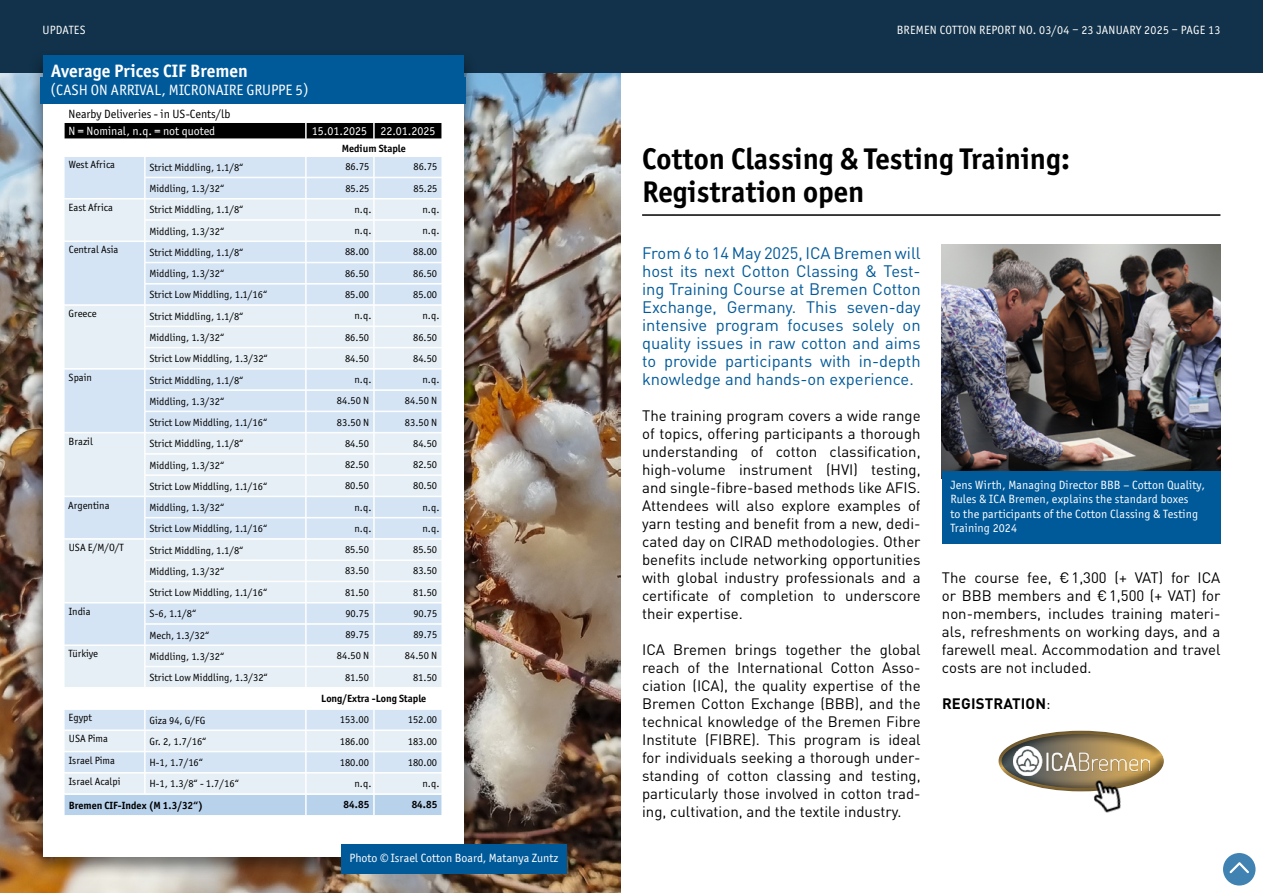
<style>
.page{position:relative;width:1263px;height:893px;background:#fff}
.page>*{position:absolute;margin:0;border:0;box-sizing:border-box;transform-origin:0 0}
.t1{font:700 30px/33px "Officina Sans ITC Pro";color:#000}
.t2{font:700 18px "Officina Sans ITC Pro";color:#fff}
.t3{font:16.5px/18px "DINOT";color:#005a9a;text-align:justify}
.t4{font:15px/18px "DINOT";color:#000;text-align:justify}
.t5{font:15px "Officina Sans ITC Pro";color:#fff}
.t6{font:700 15px "DINOT";letter-spacing:.01em;color:#000}
.t7{font:12px/14.4px "Officina Sans ITC Pro";letter-spacing:.01em;color:#fff}
.t8{font:12px "Officina Sans ITC Pro";color:#000}
.t9{font:10.5px/21.3px "Officina Sans ITC Pro";color:#000}
.t10{font:700 10.5px "Officina Sans ITC Pro";color:#000}
.s1{font-weight:400}
</style>
<div class="page">
<div style="left:0;top:0;width:1263px;height:73px;background:#11324a"></div>
<img style="left:0;top:73px;width:621px;height:820px">
<div style="left:26px;top:49px;width:453px;height:830px;background:#000;opacity:.5"></div>
<div style="left:43px;top:64px;width:420px;height:792px;background:#fff"></div>
<div style="left:43px;top:55px;width:420px;height:30px;background:#005a9a"></div>
<div style="left:40px;top:77px;width:426px;height:26px;background:#005a9a"></div>
<div style="left:341px;top:845px;width:226px;height:29px;background:#005a9a"></div>
<svg style="left:64px;top:122px;width:378px;height:693px;background:#dce6f0"></svg>
<img style="left:942px;top:245px;width:278px;height:227px">
<div style="left:942px;top:472px;width:278px;height:72px;background:#005a9a"></div>
<div style="left:988px;top:720px;width:186px;height:73px;background:#000;opacity:.5"></div>
<img style="left:1013px;top:746px;width:136px;height:29px">
<img style="left:1089px;top:775px;width:36px;height:38px">
<hr style="left:642px;top:214px;width:578px;height:2px;background:#000">
<div style="left:1223px;top:853px;width:32px;height:32px;background:#4083b3;border-radius:50%"></div>
<svg style="left:1229px;top:862px;width:20px;height:12px"></svg>
<p class="t7" style="left:43px;top:23px;width:45px">U PDATES</p>
<h2 class="t2" style="left:51px;top:60px;width:198px">Average Prices CIF Bremen</h2>
<h3 class="t5" style="left:51px;top:81px;width:260px">(CASH ON ARRIVAL, MICRONAIRE GRU PPE 5)</h3>
<p class="t8" style="left:69px;top:107px;width:163px">Nearby Deliveries - in U S-Cents/lb</p>
<p class="t7" style="left:69px;top:124px;width:148px">N = Nominal, n.q. = not quoted</p>
<p class="t7" style="left:312px;top:123px;width:125px">15.01.2025 22.01.2025</p>
<p class="t9" style="left:345px;top:156px;width:26px">86.75</p>
<p class="t9" style="left:413px;top:156px;width:26px">86.75</p>
<p class="t9" style="left:345px;top:177px;width:26px">85.25</p>
<p class="t9" style="left:413px;top:177px;width:26px">85.25</p>
<p class="t9" style="left:355px;top:199px;width:19px">n.q.</p>
<p class="t9" style="left:423px;top:199px;width:19px">n.q.</p>
<p class="t9" style="left:355px;top:220px;width:19px">n.q.</p>
<p class="t9" style="left:423px;top:220px;width:19px">n.q.</p>
<p class="t9" style="left:345px;top:241px;width:26px">88.00</p>
<p class="t9" style="left:413px;top:241px;width:26px">88.00</p>
<p class="t9" style="left:345px;top:262px;width:26px">86.50</p>
<p class="t9" style="left:413px;top:262px;width:26px">86.50</p>
<p class="t9" style="left:345px;top:284px;width:26px">85.00</p>
<p class="t9" style="left:413px;top:284px;width:26px">85.00</p>
<p class="t9" style="left:355px;top:305px;width:19px">n.q.</p>
<p class="t9" style="left:423px;top:305px;width:19px">n.q.</p>
<p class="t9" style="left:345px;top:326px;width:26px">86.50</p>
<p class="t9" style="left:413px;top:326px;width:26px">86.50</p>
<p class="t9" style="left:345px;top:348px;width:26px">84.50</p>
<p class="t9" style="left:413px;top:348px;width:26px">84.50</p>
<p class="t9" style="left:355px;top:369px;width:19px">n.q.</p>
<p class="t9" style="left:423px;top:369px;width:19px">n.q.</p>
<p class="t9" style="left:337px;top:390px;width:34px">84.50 N</p>
<p class="t9" style="left:405px;top:390px;width:34px">84.50 N</p>
<p class="t9" style="left:337px;top:411px;width:34px">83.50 N</p>
<p class="t9" style="left:405px;top:411px;width:34px">83.50 N</p>
<p class="t9" style="left:345px;top:433px;width:26px">84.50</p>
<p class="t9" style="left:413px;top:433px;width:26px">84.50</p>
<p class="t9" style="left:345px;top:454px;width:26px">82.50</p>
<p class="t9" style="left:413px;top:454px;width:26px">82.50</p>
<p class="t9" style="left:345px;top:475px;width:26px">80.50</p>
<p class="t9" style="left:413px;top:475px;width:26px">80.50</p>
<p class="t9" style="left:354px;top:496px;width:19px">n.q.</p>
<p class="t9" style="left:423px;top:496px;width:19px">n.q.</p>
<p class="t9" style="left:354px;top:518px;width:19px">n.q.</p>
<p class="t9" style="left:423px;top:518px;width:19px">n.q.</p>
<p class="t9" style="left:345px;top:539px;width:26px">85.50</p>
<p class="t9" style="left:413px;top:539px;width:26px">85.50</p>
<p class="t9" style="left:345px;top:560px;width:26px">83.50</p>
<p class="t9" style="left:413px;top:560px;width:26px">83.50</p>
<p class="t9" style="left:345px;top:581px;width:26px">81.50</p>
<p class="t9" style="left:413px;top:581px;width:26px">81.50</p>
<p class="t9" style="left:345px;top:603px;width:26px">90.75</p>
<p class="t9" style="left:413px;top:603px;width:26px">90.75</p>
<p class="t9" style="left:345px;top:624px;width:26px">89.75</p>
<p class="t9" style="left:413px;top:624px;width:26px">89.75</p>
<p class="t9" style="left:337px;top:645px;width:34px">84.50 N</p>
<p class="t9" style="left:405px;top:645px;width:34px">84.50 N</p>
<p class="t9" style="left:345px;top:666px;width:26px">81.50</p>
<p class="t9" style="left:413px;top:666px;width:26px">81.50</p>
<p class="t9" style="left:340px;top:709px;width:31px">153.00</p>
<p class="t9" style="left:408px;top:709px;width:31px">152.00</p>
<p class="t9" style="left:340px;top:730px;width:31px">186.00</p>
<p class="t9" style="left:408px;top:730px;width:31px">183.00</p>
<p class="t9" style="left:340px;top:751px;width:31px">180.00</p>
<p class="t9" style="left:408px;top:751px;width:31px">180.00</p>
<p class="t9" style="left:354px;top:773px;width:19px">n.q.</p>
<p class="t9" style="left:423px;top:773px;width:19px">n.q.</p>
<p class="t10" style="left:344px;top:798px;width:27px">84.85</p>
<p class="t10" style="left:412px;top:798px;width:27px">84.85</p>
<p class="t10" style="left:342px;top:142px;width:66px">Medium Staple</p>
<p class="t9" style="left:69px;top:154px;width:48px">West Africa</p>
<p class="t9" style="left:149px;top:157px;width:96px">Strict Middling, 1.1/8“<br>Middling, 1.3/32“</p>
<p class="t9" style="left:69px;top:197px;width:46px">East Africa</p>
<p class="t9" style="left:149px;top:199px;width:96px">Strict Middling, 1.1/8“<br>Middling, 1.3/32“</p>
<p class="t9" style="left:69px;top:239px;width:51px">Central Asia</p>
<p class="t9" style="left:149px;top:242px;width:119px">Strict Middling, 1.1/8“<br>Middling, 1.3/32“<br>Strict Low Middling, 1.1/16“</p>
<p class="t9" style="left:69px;top:303px;width:29px">Greece</p>
<p class="t9" style="left:149px;top:305px;width:120px">Strict Middling, 1.1/8“<br>Middling, 1.3/32“<br>Strict Low Middling, 1.3/32“</p>
<p class="t9" style="left:69px;top:367px;width:25px">Spain</p>
<p class="t9" style="left:149px;top:369px;width:119px">Strict Middling, 1.1/8“<br>Middling, 1.3/32“<br>Strict Low Middling, 1.1/16“</p>
<p class="t9" style="left:69px;top:430px;width:26px">Brazil</p>
<p class="t9" style="left:149px;top:433px;width:119px">Strict Middling, 1.1/8“<br>Middling, 1.3/32“<br>Strict Low Middling, 1.1/16“</p>
<p class="t9" style="left:68px;top:494px;width:43px">Argentina</p>
<p class="t9" style="left:149px;top:497px;width:119px">Middling, 1.3/32“<br>Strict Low Middling, 1.1/16“</p>
<p class="t9" style="left:69px;top:537px;width:57px">U SA E/M/O/T</p>
<p class="t9" style="left:149px;top:539px;width:119px">Strict Middling, 1.1/8“<br>Middling, 1.3/32“<br>Strict Low Middling, 1.1/16“</p>
<p class="t9" style="left:69px;top:601px;width:23px">India</p>
<p class="t9" style="left:149px;top:603px;width:61px">S-6, 1.1/8“<br>Mech, 1.3/32“</p>
<p class="t9" style="left:68px;top:643px;width:31px">Türkiye</p>
<p class="t9" style="left:149px;top:646px;width:120px">Middling, 1.3/32“<br>Strict Low Middling, 1.3/32“</p>
<p class="t10" style="left:321px;top:692px;width:107px">Long/Extra -Long Staple</p>
<p class="t9" style="left:69px;top:707px;width:25px">Egypt</p>
<p class="t9" style="left:149px;top:709px;width:57px">Giza 94, G/FG</p>
<p class="t9" style="left:69px;top:728px;width:41px">USA Pima</p>
<p class="t9" style="left:149px;top:731px;width:59px">Gr. 2, 1.7/16“</p>
<p class="t9" style="left:69px;top:749px;width:48px">Israel Pima</p>
<p class="t9" style="left:149px;top:752px;width:55px">H-1, 1.7/16“</p>
<p class="t9" style="left:69px;top:771px;width:53px">Israel Acalpi</p>
<p class="t9" style="left:149px;top:773px;width:91px">H-1, 1.3/8“ - 1.7/16“</p>
<p class="t10" style="left:69px;top:799px;width:136px">Bremen CIF-Index (M 1.3/32“)</p>
<p class="t7" style="left:350px;top:851px;width:210px">Photo © Israel Cotton Board, Matanya Zuntz</p>
<p class="t7" style="left:897px;top:23px;width:325px">BREMEN COTTON REPORT NO. 03/04 – 23 JANUARY 2025 – PAGE 13</p>
<h1 class="t1" style="left:642px;top:142px;width:429px">Cotton Classing &amp; Testing Training:<br>Registration open</h1>
<p class="t3" style="left:642px;top:243px;width:280px">From 6 to 14 May 2025, ICA Bremen will host its next Cotton Classing &amp; Test&shy;ing Training Course at Bremen Cotton Exchange, Germany. This seven-day intensive program focuses solely on quality issues in raw cotton and aims to provide participants with in-depth knowledge and hands-on experience.</p>
<p class="t4" style="left:642px;top:406px;width:280px">The training program covers a wide range of topics, offering participants a thorough understanding of cotton classification, high-volume instrument (HVI) testing, and single-fibre-based methods like AFIS.<br>Attendees will also explore examples of yarn testing and benefit from a new, dedi&shy;cated day on CIRAD methodologies. Other benefits include networking opportunities with global industry professionals and a certificate of completion to underscore their expertise.</p>
<p class="t4" style="left:642px;top:640px;width:280px">ICA Bremen brings together the global reach of the International Cotton Asso&shy;ciation (ICA), the quality expertise of the Bremen Cotton Exchange (BBB), and the technical knowledge of the Bremen Fibre Institute (FIBRE). This program is ideal for individuals seeking a thorough under&shy;standing of cotton classing and testing, particularly those involved in cotton trad&shy;ing, cultivation, and the textile industry.</p>
<p class="t7" style="left:950px;top:478px;width:256px">Jens Wirth, Managing Director BBB – Cotton Quality, Rules &amp; ICA Bremen, explains the standard boxes<br>to the participants of the Cotton Classing &amp; Testing Training 2024</p>
<h3 class="t4" style="left:942px;top:568px;width:280px">The course fee, €1,300 (+ VAT) for ICA or BBB members and €1,500 (+ VAT) for non-members, includes training materi&shy;als, refreshments on working days, and a farewell meal. Accommodation and travel costs are not included.</h3>
<h3 class="t6" style="left:942px;top:693px;width:110px">REGISTRATION<span class="s1">:</span></h3>
</div>
